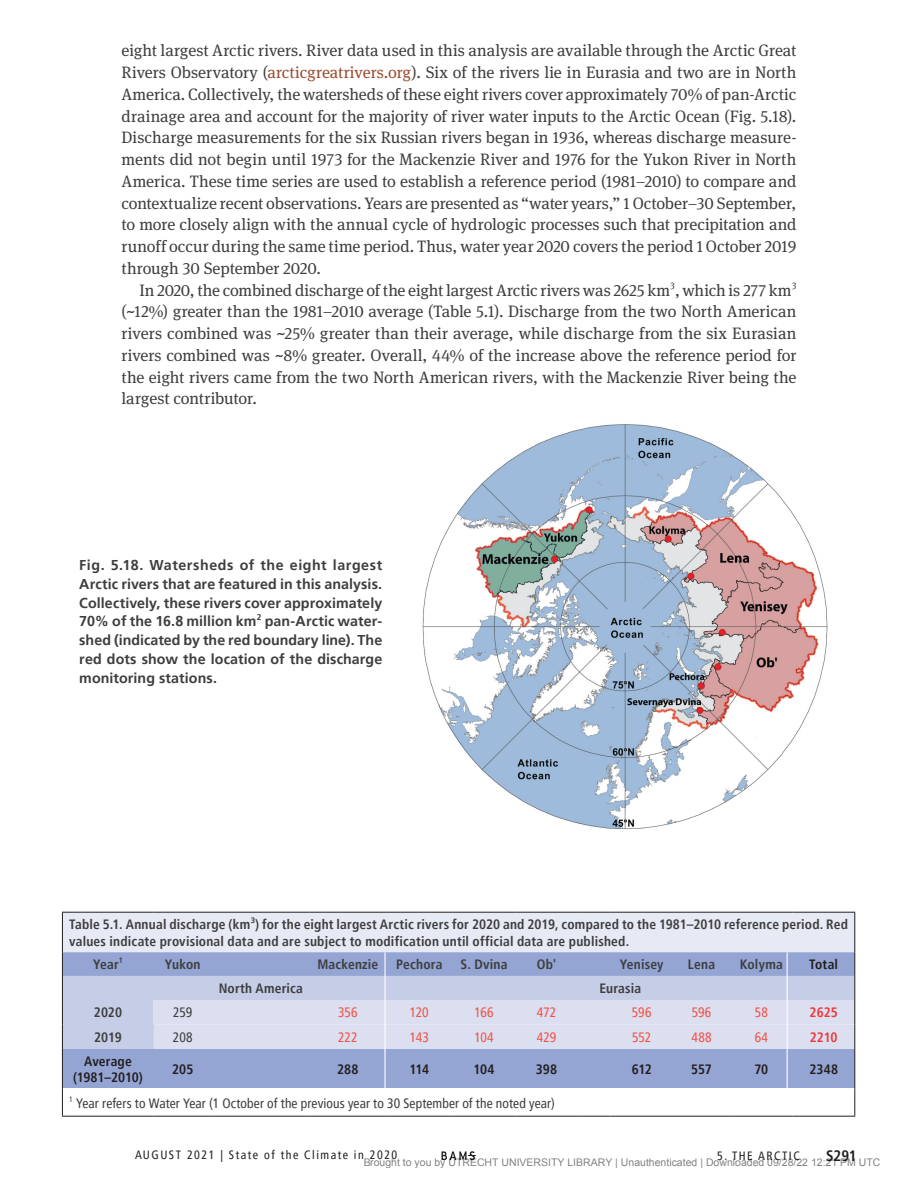
<style>
.page{position:relative;width:918px;height:1188px;background:#fff}
.page>*{position:absolute;margin:0;border:0;box-sizing:border-box;transform-origin:0 0}
.Body_Text{font:16.5px/21.8px "Meta Serif Pro";color:#3e3e3f;text-align:justify}
.t1{font:700 condensed 15px "Frutiger LT Pro";color:#231f20}
.Caption__figure{font:700 14.25px/18.8px "Frutiger LT Pro";letter-spacing:.005em;color:#3e3e3f;text-align:justify}
.Caption__table{font:700 condensed 13.5px/16.5px "Frutiger LT Pro";letter-spacing:.015em;color:#3e3e3f}
.Table_Footnotes{font:condensed 13.5px "Frutiger LT Pro";letter-spacing:.01em;color:#3e3e3f}
.Table_Head_Centered{font:700 condensed 13.5px "Frutiger LT Pro";letter-spacing:.015em;color:#3e3e3f}
.Table_text_bold{font:700 condensed 13.5px "Frutiger LT Pro";letter-spacing:.005em;color:#231f20}
.Table_Body_Centered{font:condensed 13.5px "Frutiger LT Pro";letter-spacing:.005em;color:#f05346}
.Table_Body_Centered-2{font:700 condensed 13.5px "Frutiger LT Pro";color:#3e3e3f}
.Table_text_bold-2{font:700 condensed 13.5px "Frutiger LT Pro";color:#ee3838}
.Table_Body_Centered-3{font:condensed 13.5px "Frutiger LT Pro";letter-spacing:-.005em;color:#3e3e3f}
.t2{font:condensed 12px "Frutiger LT Pro";letter-spacing:.125em;color:#231f20}
.t3{font:10.5px "Arial";color:rgb(0 0 0/.5)}
.s1{color:#9c4c31}
</style>
<div class="page">
<svg style="left:442px;top:1151px;width:34px;height:9px"></svg>
<img style="left:422px;top:424px;width:406px;height:406px">
<div style="left:62px;top:912px;width:793px;height:40px;background:#e6eaf5"></div>
<div style="left:63px;top:1049px;width:791px;height:39px;background:#94a4d3"></div>
<hr style="left:62px;top:912px;width:92px;height:1px;background:#231f20">
<hr style="left:62px;top:913px;width:1px;height:39px;background:#231f20">
<hr style="left:154px;top:912px;width:58px;height:1px;background:#231f20">
<hr style="left:212px;top:912px;width:98px;height:1px;background:#231f20">
<hr style="left:310px;top:912px;width:76px;height:1px;background:#231f20">
<hr style="left:386px;top:912px;width:67px;height:1px;background:#231f20">
<hr style="left:453px;top:912px;width:62px;height:1px;background:#231f20">
<hr style="left:515px;top:912px;width:63px;height:1px;background:#231f20">
<hr style="left:578px;top:912px;width:32px;height:1px;background:#231f20">
<hr style="left:610px;top:912px;width:63px;height:1px;background:#231f20">
<hr style="left:673px;top:912px;width:57px;height:1px;background:#231f20">
<hr style="left:730px;top:912px;width:63px;height:1px;background:#231f20">
<hr style="left:793px;top:912px;width:62px;height:1px;background:#231f20">
<hr style="left:854px;top:913px;width:1px;height:39px;background:#231f20">
<svg style="left:62px;top:1089px;width:1px;height:27px"></svg>
<hr style="left:62px;top:1116px;width:92px;height:1px;background:#231f20">
<hr style="left:154px;top:1116px;width:58px;height:1px;background:#231f20">
<hr style="left:212px;top:1116px;width:98px;height:1px;background:#231f20">
<hr style="left:310px;top:1116px;width:76px;height:1px;background:#231f20">
<hr style="left:386px;top:1116px;width:67px;height:1px;background:#231f20">
<hr style="left:453px;top:1116px;width:62px;height:1px;background:#231f20">
<hr style="left:515px;top:1116px;width:63px;height:1px;background:#231f20">
<hr style="left:578px;top:1116px;width:32px;height:1px;background:#231f20">
<hr style="left:610px;top:1116px;width:63px;height:1px;background:#231f20">
<hr style="left:673px;top:1116px;width:57px;height:1px;background:#231f20">
<hr style="left:730px;top:1116px;width:63px;height:1px;background:#231f20">
<hr style="left:793px;top:1116px;width:62px;height:1px;background:#231f20">
<hr style="left:62px;top:1049px;width:1px;height:40px;background:#231f20">
<svg style="left:62px;top:952px;width:793px;height:97px;background:#c3cae5"></svg>
<hr style="left:854px;top:1049px;width:1px;height:40px;background:#231f20">
<svg style="left:854px;top:1089px;width:1px;height:27px"></svg>
<hr style="left:384px;top:952px;width:2px;height:151px;background:#fff">
<hr style="left:787px;top:952px;width:1px;height:151px;background:#fff">
<p class="Body_Text" style="left:122px;top:39px;width:677px">eight largest Arctic rivers. River data used in this analysis are available through the Arctic Great Rivers Observatory (<span class="s1">arcticgreatrivers.org</span>). Six of the rivers lie in Eurasia and two are in North America. Collectively, the watersheds of these eight rivers cover approximately 70% of pan-Arctic drainage area and account for the majority of river water inputs to the Arctic Ocean (Fig. 5.18).<br>Discharge measurements for the six Russian rivers began in 1936, whereas discharge measure&shy;ments did not begin until 1973 for the Mackenzie River and 1976 for the Yukon River in North America. These time series are used to establish a reference period (1981–2010) to compare and contextualize recent observations. Years are presented as “water years,” 1 October–30 September, to more closely align with the annual cycle of hydrologic processes such that precipitation and runoff occur during the same time period. Thus, water year 2020 covers the period 1 October 2019 through 30 September 2020.</p>
<p class="Body_Text" style="left:122px;top:278px;width:677px;text-indent:18px">In 2020, the combined discharge of the eight largest Arctic rivers was 2625 km<sup>3</sup>, which is 277 km<sup>3 </sup>(~12%) greater than the 1981–2010 average (Table 5.1). Discharge from the two North American rivers combined was ~25% greater than their average, while discharge from the six Eurasian rivers combined was ~8% greater. Overall, 44% of the increase above the reference period for the eight rivers came from the two North American rivers, with the Mackenzie River being the largest contributor.</p>
<p class="Caption__figure" style="left:79px;top:556px;width:305px">Fig. 5.18. Watersheds of the eight largest Arctic rivers that are featured in this analysis.<br>Collectively, these rivers cover approximately 70% of the 16.8 million km<sup>2</sup> pan-Arctic water&shy;shed (indicated by the red boundary line). The red dots show the location of the discharge monitoring stations.</p>
<p class="Caption__table" style="left:69px;top:916px;width:780px">Table 5.1. Annual discharge (km<sup>3</sup>) for the eight largest Arctic rivers for 2020 and 2019, compared to the 1981–2010 reference period. Red values indicate provisional data and are subject to modification until official data are published.</p>
<p class="Table_Head_Centered" style="left:93px;top:956px;width:31px">Year<sup>1</sup></p>
<p class="Table_Head_Centered" style="left:165px;top:956px;width:37px">Yukon</p>
<p class="Table_Head_Centered" style="left:317px;top:956px;width:62px">Mackenzie</p>
<p class="Table_Head_Centered" style="left:396px;top:956px;width:48px">Pechora</p>
<p class="Table_Head_Centered" style="left:461px;top:956px;width:49px">S. Dvina</p>
<p class="Table_Head_Centered" style="left:537px;top:956px;width:21px">Ob'</p>
<p class="Table_Head_Centered" style="left:620px;top:956px;width:45px">Yenisey</p>
<p class="Table_Head_Centered" style="left:688px;top:956px;width:29px">Lena</p>
<p class="Table_Head_Centered" style="left:740px;top:956px;width:44px">Kolyma</p>
<p class="Table_text_bold" style="left:809px;top:956px;width:30px">Total</p>
<p class="Table_Head_Centered" style="left:219px;top:981px;width:86px">North America</p>
<p class="Table_Head_Centered" style="left:599px;top:981px;width:43px">Eurasia</p>
<p class="Table_Body_Centered-2" style="left:94px;top:1005px;width:30px">2020</p>
<p class="Table_Body_Centered-3" style="left:173px;top:1005px;width:21px">259</p>
<p class="Table_Body_Centered" style="left:338px;top:1005px;width:21px">356</p>
<p class="Table_Body_Centered" style="left:410px;top:1005px;width:20px">120</p>
<p class="Table_Body_Centered" style="left:474px;top:1005px;width:21px">166</p>
<p class="Table_Body_Centered" style="left:537px;top:1005px;width:21px">472</p>
<p class="Table_Body_Centered" style="left:632px;top:1005px;width:21px">596</p>
<p class="Table_Body_Centered" style="left:692px;top:1005px;width:21px">596</p>
<p class="Table_Body_Centered" style="left:755px;top:1005px;width:15px">58</p>
<p class="Table_text_bold-2" style="left:810px;top:1005px;width:30px">2625</p>
<p class="Table_Body_Centered-2" style="left:94px;top:1029px;width:29px">2019</p>
<p class="Table_Body_Centered-3" style="left:173px;top:1029px;width:21px">208</p>
<p class="Table_Body_Centered" style="left:338px;top:1029px;width:21px">222</p>
<p class="Table_Body_Centered" style="left:410px;top:1029px;width:21px">143</p>
<p class="Table_Body_Centered" style="left:474px;top:1029px;width:21px">104</p>
<p class="Table_Body_Centered" style="left:537px;top:1029px;width:21px">429</p>
<p class="Table_Body_Centered" style="left:632px;top:1029px;width:21px">552</p>
<p class="Table_Body_Centered" style="left:691px;top:1029px;width:22px">488</p>
<p class="Table_Body_Centered" style="left:755px;top:1029px;width:15px">64</p>
<p class="Table_text_bold-2" style="left:810px;top:1029px;width:29px">2210</p>
<p class="Table_text_bold" style="left:84px;top:1053px;width:49px">Average</p>
<p class="Table_text_bold" style="left:73px;top:1069px;width:71px">(1981–2010)</p>
<p class="Table_text_bold" style="left:172px;top:1061px;width:23px">205</p>
<p class="Table_text_bold" style="left:337px;top:1061px;width:23px">288</p>
<p class="Table_text_bold" style="left:409px;top:1061px;width:21px">114</p>
<p class="Table_text_bold" style="left:474px;top:1061px;width:23px">104</p>
<p class="Table_text_bold" style="left:536px;top:1061px;width:23px">398</p>
<p class="Table_text_bold" style="left:632px;top:1061px;width:22px">612</p>
<p class="Table_text_bold" style="left:691px;top:1061px;width:22px">557</p>
<p class="Table_text_bold" style="left:754px;top:1061px;width:15px">70</p>
<p class="Table_text_bold" style="left:809px;top:1061px;width:30px">2348</p>
<p class="Table_Footnotes" style="left:69px;top:1095px;width:487px"><sup>1</sup> Year refers to Water Year (1 October of the previous year to 30 September of the noted year)</p>
<p class="t2" style="left:135px;top:1148px;width:264px">AUGUST 2021 | State of the Climate in 2020</p>
<p class="t2" style="left:717px;top:1149px;width:84px">5. THE ARCTIC</p>
<p class="t1" style="left:826px;top:1147px;width:32px">S291</p>
<p class="t3" style="left:363px;top:1156px;width:519px">Brought to you by UTRECHT UNIVERSITY LIBRARY | Unauthenticated | Downloaded 09/28/22 12:21 PM UTC</p>
</div>
